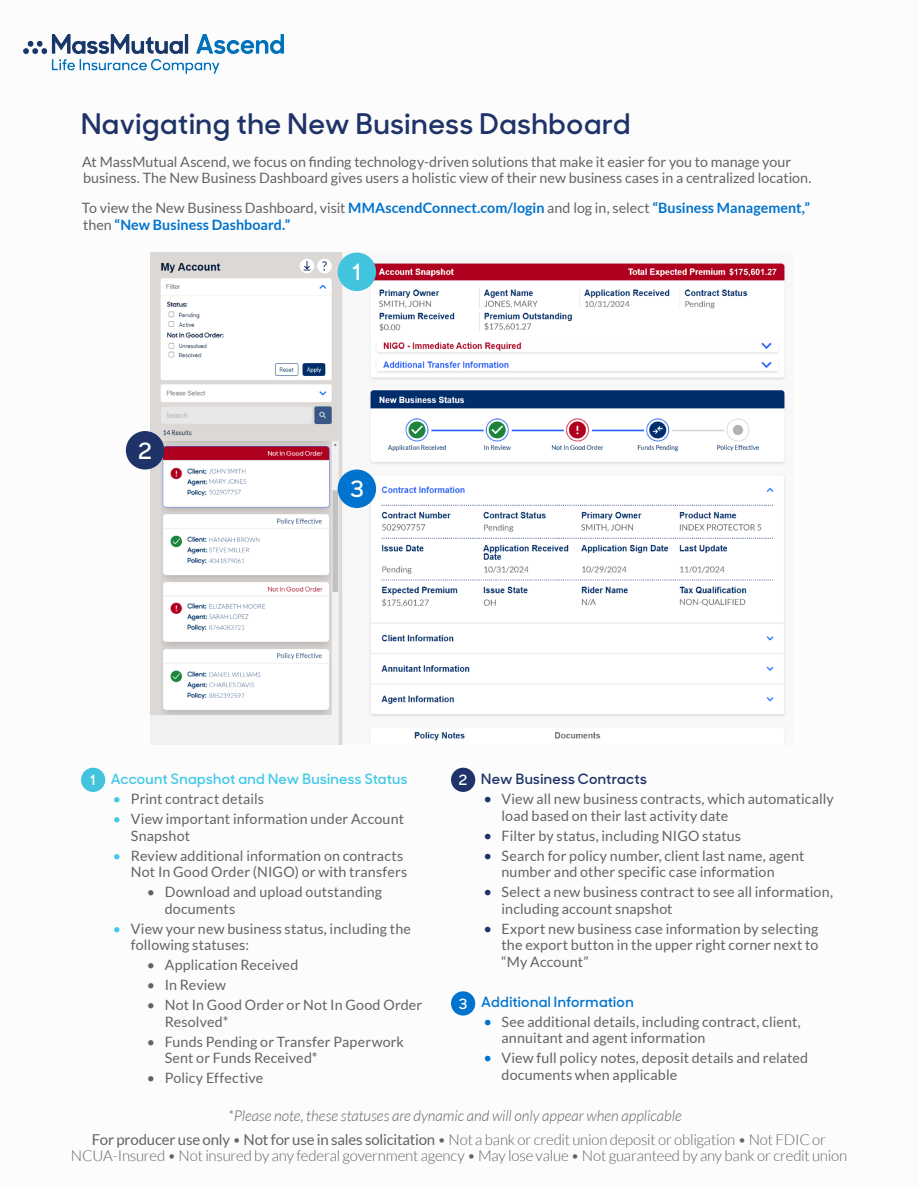
<style>
.page{position:relative;width:918px;height:1188px;background:#fff}
.page>*{position:absolute;margin:0;border:0;box-sizing:border-box;transform-origin:0 0}
.Cov_Headline_294{font:600 28.5px "MM Sharp Sans";letter-spacing:.02em;color:#1f3369}
.t1{font:600 22.35px "MM Sharp Sans";color:#fff}
.Disclosure_No_Indent{font:300 15px/16.5px "Lato";letter-spacing:-.015em;color:#636366;text-align:center}
.Disclosure_No_Indent-2{font:italic 300 15px "Lato";color:#636366}
.body_text{font:14.25px/16.5px "Lato";letter-spacing:.01em;color:#636366}
.body_text-2{font:700 14.25px/16.5px "Lato";letter-spacing:.005em;color:#0073ce}
.t2{font:600 14.25px "MM Sharp Sans";letter-spacing:.025em;color:#41c9e8}
.t3{font:600 14.25px "MM Sharp Sans";letter-spacing:.02em;color:#0073ce}
.t4{font:600 14.25px "MM Sharp Sans";letter-spacing:.025em;color:#1f3369}
.t5{font:600 14.1px "MM Sharp Sans";color:#fff}
.s1{font-weight:400;color:#636366}
.s2{color:#41c9e8}
.s3{font-size:15px;color:#1f3369}
.s4{font-size:15px;color:#0073ce}
.s5{font-weight:400}
</style>
<div class="page">
<img style="left:24px;top:35px;width:259px;height:38px">
<div style="left:451px;top:768px;width:24px;height:24px;background:#1f3369;border-radius:50%"></div>
<div style="left:81px;top:768px;width:24px;height:24px;background:#42c4de;border-radius:50%"></div>
<div style="left:451px;top:991px;width:24px;height:25px;background:#0073ce;border-radius:50%"></div>
<img style="left:150px;top:252px;width:636px;height:493px">
<div style="left:126px;top:431px;width:38px;height:39px;background:#1f3369;border-radius:50%"></div>
<div style="left:338px;top:470px;width:38px;height:38px;background:#0073ce;border-radius:50%"></div>
<div style="left:338px;top:253px;width:38px;height:38px;background:#42c4de;border-radius:50%"></div>
<div style="left:300px;top:259px;width:14px;height:14px;background:#fff;border-radius:50%"></div>
<div style="left:317px;top:259px;width:15px;height:14px;background:#fff;border-radius:50%"></div>
<svg style="left:303px;top:261px;width:8px;height:10px"></svg>
<svg style="left:322px;top:261px;width:5px;height:10px"></svg>
<p class="Cov_Headline_294" style="left:81px;top:102px;width:551px">Navigating the New Business Dashboard</p>
<p class="body_text" style="left:82px;top:153px;width:731px">At MassMutual Ascend, we focus on finding technology-driven solutions that make it easier for you to manage your business. The New Business Dashboard gives users a holistic view of their new business cases in a centralized location.</p>
<p class="body_text-2" style="left:82px;top:199px;width:730px"><span class="s1">To view the New Business Dashboard, visit</span> MMAscendConnect.com/login <span class="s1">and log in, select</span> “Business Management,” <span class="s1">then</span> “New Business Dashboard.”</p>
<p class="t1" style="left:138px;top:433px;width:16px">2</p>
<p class="t1" style="left:350px;top:255px;width:16px">1</p>
<p class="t1" style="left:350px;top:472px;width:16px">3</p>
<p class="t2" style="left:111px;top:768px;width:298px">Account Snapshot and New Business Status</p>
<p class="body_text" style="left:113px;top:791px;width:153px"><span class="s2">•</span> Print contract details</p>
<p class="body_text" style="left:131px;top:811px;width:275px;text-indent:-18px"><span class="s2">•</span> View important information under Account<br>Snapshot</p>
<p class="body_text" style="left:113px;top:847px;width:296px;text-align:right"><span class="s2">•</span> Review additional information on contracts<br>Not In Good Order (NIGO) or with transfers</p>
<p class="body_text" style="left:165px;top:884px;width:219px;text-indent:-18px">• Download and upload outstanding documents</p>
<p class="body_text" style="left:131px;top:920px;width:282px;text-indent:-18px"><span class="s2">•</span> View your new business status, including the following statuses:</p>
<p class="body_text" style="left:147px;top:957px;width:153px">• Application Received</p>
<p class="body_text" style="left:147px;top:977px;width:81px">• In Review</p>
<p class="body_text" style="left:165px;top:997px;width:259px;text-indent:-18px">• Not In Good Order or Not In Good Order<br>Resolved*</p>
<p class="body_text" style="left:165px;top:1033px;width:241px;text-indent:-18px">• Funds Pending or Transfer Paperwork<br>Sent or Funds Received*</p>
<p class="body_text" style="left:147px;top:1070px;width:118px">• Policy Effective</p>
<p class="t5" style="left:89px;top:769px;width:11px">1</p>
<p class="t5" style="left:459px;top:769px;width:11px">2</p>
<p class="t5" style="left:459px;top:993px;width:11px">3</p>
<p class="t4" style="left:481px;top:768px;width:167px">New Business Contracts</p>
<p class="body_text" style="left:502px;top:791px;width:334px;text-indent:-18px"><span class="s3">•</span> View all new business contracts, which automatically load based on their last activity date</p>
<p class="body_text" style="left:484px;top:827px;width:259px"><span class="s3">•</span> Filter by status, including NIGO status</p>
<p class="body_text" style="left:502px;top:847px;width:304px;text-indent:-18px"><span class="s3">•</span> Search for policy number, client last name, agent number and other specific case information</p>
<p class="body_text" style="left:502px;top:884px;width:333px;text-indent:-18px"><span class="s3">•</span> Select a new business contract to see all information, including account snapshot</p>
<p class="body_text" style="left:502px;top:920px;width:319px;text-align:justify;text-indent:-18px"><span class="s3">•</span> Export new business case information by selecting the export button in the upper right corner next to “My Account”</p>
<p class="t3" style="left:481px;top:990px;width:154px">Additional Information</p>
<p class="body_text" style="left:502px;top:1013px;width:301px;text-indent:-18px"><span class="s4">•</span> See additional details, including contract, client, annuitant and agent information</p>
<p class="body_text" style="left:502px;top:1050px;width:308px;text-indent:-18px"><span class="s4">•</span> View full policy notes, deposit details and related documents when applicable</p>
<p class="Disclosure_No_Indent-2" style="left:228px;top:1108px;width:455px">*Please note, these statuses are dynamic and will only appear when applicable</p>
<p class="Disclosure_No_Indent" style="left:71px;top:1131px;width:778px"><span class="s5">For producer use only</span> • <span class="s5">Not for use in sales solicitation</span> • Not a bank or credit union deposit or obligation • Not FDIC or<br>NCUA-Insured • Not insured by any federal government agency • May lose value • Not guaranteed by any bank or credit union</p>
</div>
